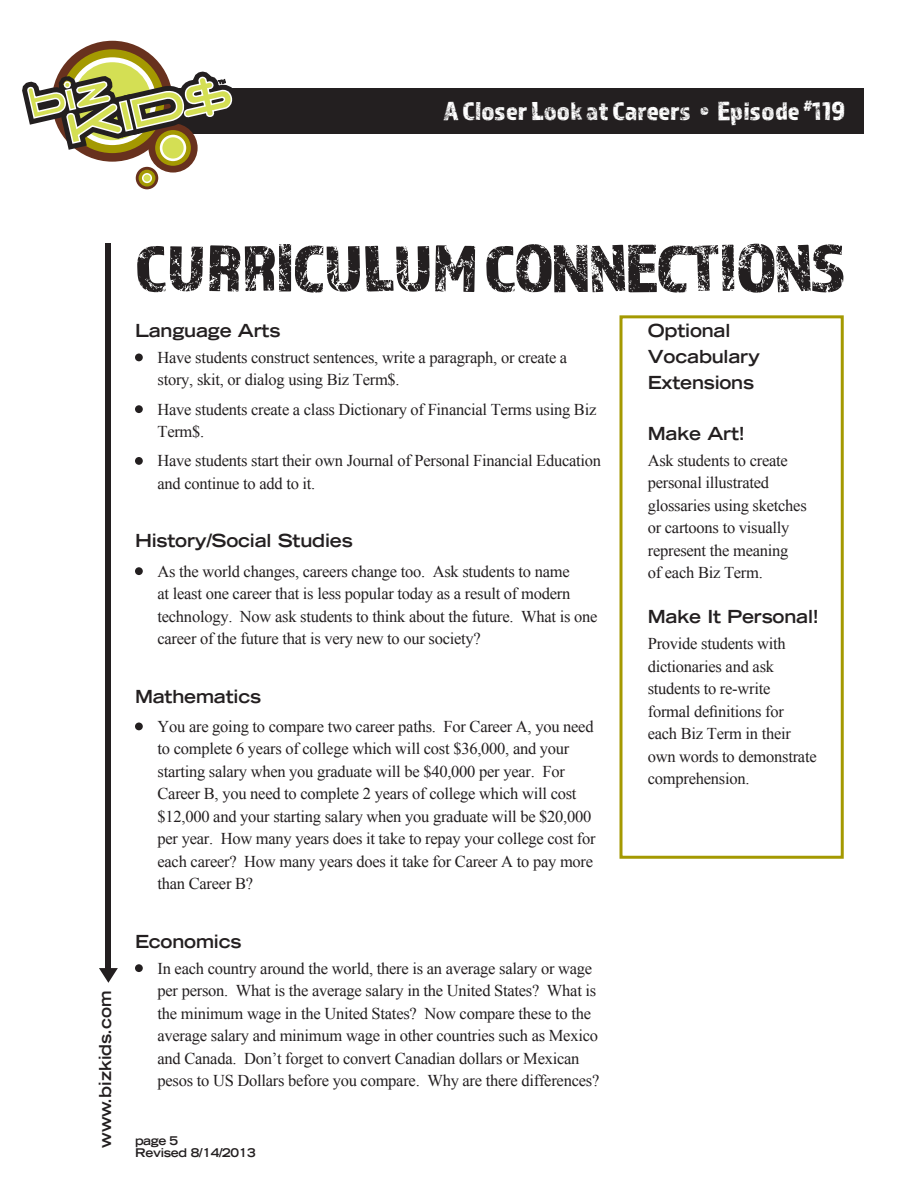
<style>
.page{position:relative;width:918px;height:1188px;background:#fff}
.page>*{position:absolute;margin:0;border:0;box-sizing:border-box;transform-origin:0 0}
.t1{font:69px "Almaq Rough";letter-spacing:-.025em;color:#231f20}
.t2{font:27px "Almaq Rough";color:#fff}
.SUBHEAD{font:700 expanded 18px "Trade Gothic LT Std";letter-spacing:-.01em;color:#231f20}
.bullets_under_number{font:700 expanded 18px "Trade Gothic LT Std";letter-spacing:-.01em;color:#231f20}
.bullets_under_number-2{font:16.5px/22.5px "Times New Roman";letter-spacing:-.015em;color:#231f20}
.t3{font:700 expanded 16.5px "Trade Gothic LT Std";color:#231f20}
.t4{font:700 expanded 12px/12px "Trade Gothic LT Std";letter-spacing:-.025em;color:#231f20}
</style>
<div class="page">
<div style="left:99px;top:88px;width:765px;height:45px;background:#231f20"></div>
<div style="left:106px;top:243px;width:5px;height:730px;background:#231f20"></div>
<svg style="left:99px;top:968px;width:19px;height:15px"></svg>
<svg style="left:22px;top:40px;width:215px;height:150px"></svg>
<div style="left:135px;top:354px;width:8px;height:7px;background:#231f20;border-radius:50%"></div>
<div style="left:135px;top:405px;width:8px;height:8px;background:#231f20;border-radius:50%"></div>
<div style="left:135px;top:457px;width:8px;height:8px;background:#231f20;border-radius:50%"></div>
<div style="left:135px;top:567px;width:8px;height:8px;background:#231f20;border-radius:50%"></div>
<div style="left:135px;top:723px;width:8px;height:7px;background:#231f20;border-radius:50%"></div>
<div style="left:135px;top:964px;width:8px;height:8px;background:#231f20;border-radius:50%"></div>
<div style="left:620px;top:315px;width:224px;height:544px;border:3px solid #a49901"></div>
<h2 class="t2" style="left:444px;top:95px;width:402px">A Closer Look at Careers • Episode <sup>#</sup>119</h2>
<p class="t3" style="left:95px;top:1148px;width:159px;rotate:-90deg">www.bizkids.com</p>
<p class="t1" style="left:135px;top:227px;width:712px">CURRICULUM CONNECTIONS</p>
<p class="SUBHEAD" style="left:135px;top:319px;width:147px">Language Arts</p>
<p class="bullets_under_number-2" style="left:158px;top:346px;width:411px">Have students construct sentences, write a paragraph, or create a story, skit, or dialog using Biz Term$.</p>
<p class="bullets_under_number-2" style="left:157px;top:398px;width:440px">Have students create a class Dictionary of Financial Terms using Biz<br>Term$.</p>
<p class="bullets_under_number-2" style="left:157px;top:449px;width:445px">Have students start their own Journal of Personal Financial Education and continue to add to it.</p>
<p class="SUBHEAD" style="left:648px;top:319px;width:84px">Optional</p>
<p class="SUBHEAD" style="left:648px;top:345px;width:114px">Vocabulary</p>
<p class="SUBHEAD" style="left:648px;top:370px;width:108px">Extensions</p>
<p class="SUBHEAD" style="left:648px;top:422px;width:99px">Make Art!</p>
<p class="bullets_under_number-2" style="left:648px;top:449px;width:161px">Ask students to create personal illustrated glossaries using sketches or cartoons to visually represent the meaning<br>of each Biz Term.</p>
<p class="SUBHEAD" style="left:648px;top:605px;width:173px">Make It Personal!</p>
<p class="bullets_under_number-2" style="left:648px;top:632px;width:170px">Provide students with dictionaries and ask students to re-write formal definitions for each Biz Term in their own words to demonstrate comprehension.</p>
<p class="bullets_under_number" style="left:135px;top:529px;width:219px">History/Social Studies</p>
<p class="bullets_under_number-2" style="left:157px;top:560px;width:442px">As the world changes, careers change too. Ask students to name<br>at least one career that is less popular today as a result of modern technology. Now ask students to think about the future. What is one career of the future that is very new to our society?</p>
<p class="bullets_under_number" style="left:135px;top:684px;width:128px">Mathematics</p>
<p class="bullets_under_number-2" style="left:157px;top:715px;width:440px">You are going to compare two career paths. For Career A, you need to complete 6 years of college which will cost $36,000, and your starting salary when you graduate will be $40,000 per year. For Career B, you need to complete 2 years of college which will cost $12,000 and your starting salary when you graduate will be $20,000 per year. How many years does it take to repay your college cost for each career? How many years does it take for Career A to pay more than Career B?</p>
<p class="SUBHEAD" style="left:135px;top:930px;width:108px">Economics</p>
<p class="bullets_under_number-2" style="left:157px;top:957px;width:443px">In each country around the world, there is an average salary or wage per person. What is the average salary in the United States? What is the minimum wage in the United States? Now compare these to the average salary and minimum wage in other countries such as Mexico and Canada. Don’t forget to convert Canadian dollars or Mexican pesos to US Dollars before you compare. Why are there differences?</p>
<p class="t4" style="left:135px;top:1135px;width:122px">page 5<br>Revised 8/14/2013</p>
</div>
